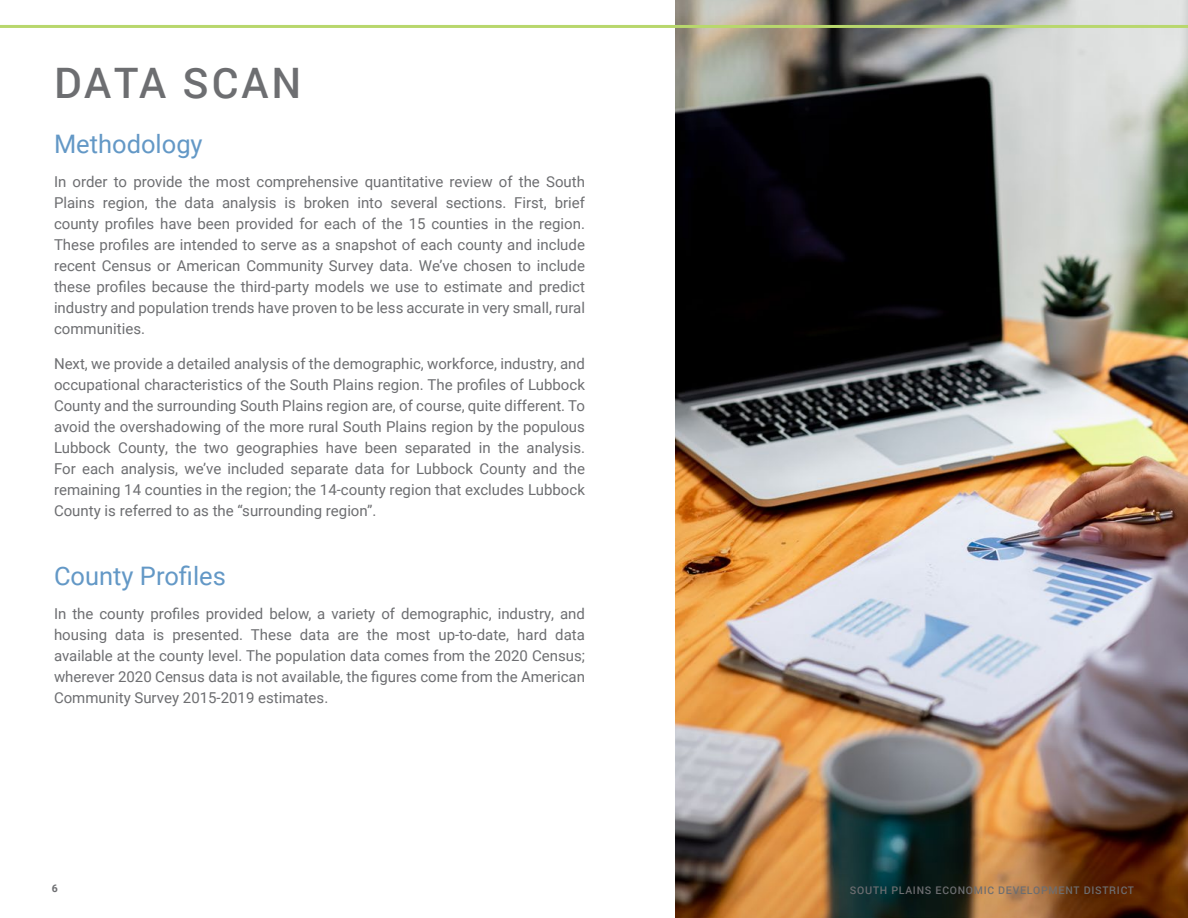
<style>
.page{position:relative;width:1188px;height:918px;background:#fff}
.page>*{position:absolute;margin:0;border:0;box-sizing:border-box;transform-origin:0 0}
.t1{font:500 42px "Roboto";letter-spacing:.07em;color:#6d6e71}
.t2{font:25.5px "Roboto";color:#6398c6}
.t3{font:15px/21px "Roboto";color:#6d6e71;text-align:justify}
.t4{font:500 10.5px "Roboto";letter-spacing:.07em;color:#6d6e71}
.t5{font:700 10.5px "Roboto";color:#6d6e71}
</style>
<div class="page">
<img style="left:675px;top:0;width:512px;height:918px">
<hr style="left:0;top:25px;width:1188px;height:3px;background:#b8d76d">
<h1 class="t1" style="left:54px;top:54px;width:249px">DATA SCAN</h1>
<h2 class="t2" style="left:54px;top:126px;width:150px">Methodology</h2>
<p class="t3" style="left:54px;top:171px;width:533px">In order to provide the most comprehensive quantitative review of the South Plains region, the data analysis is broken into several sections. First, brief county profiles have been provided for each of the 15 counties in the region.<br>These profiles are intended to serve as a snapshot of each county and include recent Census or American Community Survey data. We’ve chosen to include these profiles because the third-party models we use to estimate and predict industry and population trends have proven to be less accurate in very small, rural communities.</p>
<p class="t3" style="left:54px;top:352px;width:533px">Next, we provide a detailed analysis of the demographic, workforce, industry, and occupational characteristics of the South Plains region. The profiles of Lubbock County and the surrounding South Plains region are, of course, quite different. To avoid the overshadowing of the more rural South Plains region by the populous Lubbock County, the two geographies have been separated in the analysis.<br>For each analysis, we’ve included separate data for Lubbock County and the remaining 14 counties in the region; the 14-county region that excludes Lubbock County is referred to as the “surrounding region”.</p>
<h2 class="t2" style="left:54px;top:558px;width:173px">County Profiles</h2>
<p class="t3" style="left:54px;top:603px;width:533px">In the county profiles provided below, a variety of demographic, industry, and housing data is presented. These data are the most up-to-date, hard data available at the county level. The population data comes from the 2020 Census; wherever 2020 Census data is not available, the figures come from the American Community Survey 2015-2019 estimates.</p>
<p class="t5" style="left:52px;top:881px;width:8px">6</p>
<p class="t4" style="left:850px;top:883px;width:286px">SOUTH PLAINS ECONOMIC DEVELOPMENT DISTRICT</p>
</div>
